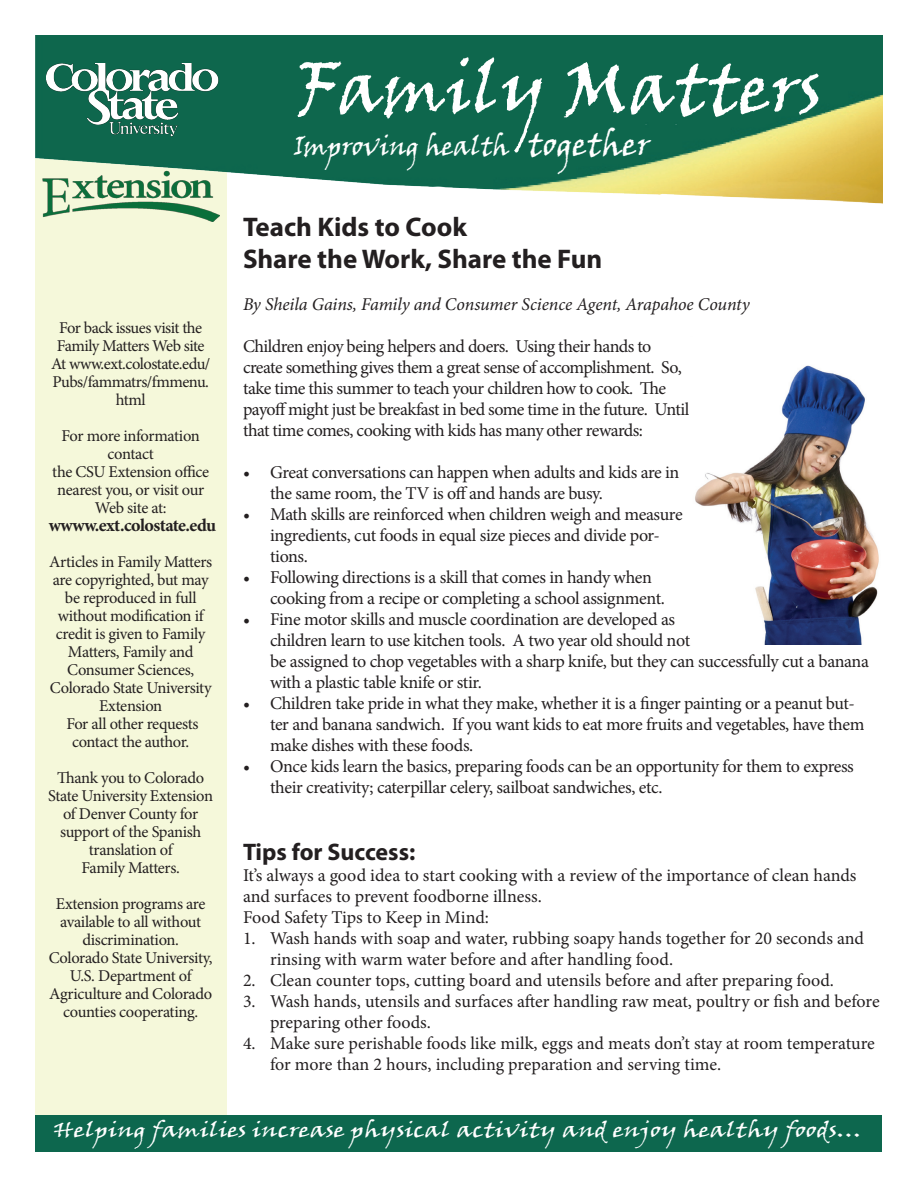
<style>
.page{position:relative;width:918px;height:1188px;background:#fff}
.page>*{position:absolute;margin:0;border:0;box-sizing:border-box;transform-origin:0 0}
.t1{font:72px "Viner Hand ITC";color:#fff}
.t2{font:700 27px/31.5px "Myriad Pro";color:#231f20}
.t3{font:27px "Viner Hand ITC";letter-spacing:-.01em;color:#fff}
.t4{font:700 24px "Myriad Pro";color:#231f20}
.t5{font:21px "Viner Hand ITC";color:#fff;scale:1.2 1}
.t6{font:18px/21px "Minion Pro";letter-spacing:-.02em;color:#231f20}
.t7{font:18px/21px "Minion Pro";color:#231f20}
.t8{font:italic 18px "Minion Pro";letter-spacing:-.005em;color:#231f20}
.t9{font:700 18px "Minion Pro";letter-spacing:-.03em;color:#231f20}
.t10{font:16.5px/18px "Minion Pro";letter-spacing:-.025em;color:#231f20;text-align:center}
.s1{font-size:33px}
</style>
<div class="page">
<div style="left:36px;top:147px;width:191px;height:968px;background:#f5f8da"></div>
<img style="left:36px;top:36px;width:846px;height:168px">
<img style="left:47px;top:63px;width:177px;height:81px">
<div style="left:35px;top:1116px;width:846px;height:36px;background:#0d674e"></div>
<img style="left:39px;top:168px;width:180px;height:54px">
<img style="left:695px;top:365px;width:184px;height:279px">
<p class="t10" style="left:51px;top:319px;width:161px">For back issues visit the<br>Family Matters Web site<br>At www.ext.colostate.edu/<br>Pubs/fammatrs/fmmenu. html</p>
<p class="t10" style="left:52px;top:427px;width:159px">For more information contact<br>the CSU Extension office nearest you, or visit our<br>Web site at:</p>
<p class="t9" style="left:49px;top:513px;width:169px">wwww.ext.colostate.edu</p>
<p class="t10" style="left:49px;top:553px;width:165px">Articles in Family Matters are copyrighted, but may be reproduced in full without modification if credit is given to Family<br>Matters, Family and<br>Consumer Sciences,<br>Colorado State University<br>Extension<br>For all other requests contact the author.</p>
<p class="t10" style="left:48px;top:769px;width:166px">Thank you to Colorado<br>State University Extension of Denver County for support of the Spanish translation of<br>Family Matters.</p>
<p class="t10" style="left:49px;top:895px;width:166px">Extension programs are available to all without discrimination.<br>Colorado State University,<br>U.S. Department of<br>Agriculture and Colorado counties cooperating.</p>
<h1 class="t1" style="left:296px;top:43px;width:528px">Family Matters</h1>
<h2 class="t3" style="left:294px;top:128px;width:358px">Improving health <span class="s1">together</span></h2>
<h2 class="t2" style="left:243px;top:211px;width:361px">Teach Kids to Cook<br>Share the Work, Share the Fun</h2>
<p class="t8" style="left:243px;top:292px;width:508px">By Sheila Gains, Family and Consumer Science Agent, Arapahoe County</p>
<p class="t6" style="left:243px;top:336px;width:448px">Children enjoy being helpers and doers. Using their hands to create something gives them a great sense of accomplishment. So, take time this summer to teach your children how to cook. The payoff might just be breakfast in bed some time in the future. Until that time comes, cooking with kids has many other rewards:</p>
<p class="t6" style="left:270px;top:462px;width:411px;text-indent:-27px">• Great conversations can happen when adults and kids are in the same room, the TV is off and hands are busy.</p>
<p class="t6" style="left:270px;top:504px;width:414px;text-indent:-27px">• Math skills are reinforced when children weigh and measure ingredients, cut foods in equal size pieces and divide por&shy;tions.</p>
<p class="t6" style="left:270px;top:567px;width:396px;text-indent:-27px">• Following directions is a skill that comes in handy when cooking from a recipe or completing a school assignment.</p>
<p class="t6" style="left:270px;top:609px;width:600px;text-indent:-27px">• Fine motor skills and muscle coordination are developed as<br>children learn to use kitchen tools. A two year old should not<br>be assigned to chop vegetables with a sharp knife, but they can successfully cut a banana with a plastic table knife or stir.</p>
<p class="t6" style="left:270px;top:693px;width:596px;text-indent:-27px">• Children take pride in what they make, whether it is a finger painting or a peanut but&shy;ter and banana sandwich. If you want kids to eat more fruits and vegetables, have them make dishes with these foods.</p>
<p class="t6" style="left:270px;top:756px;width:585px;text-indent:-27px">• Once kids learn the basics, preparing foods can be an opportunity for them to express their creativity; caterpillar celery, sailboat sandwiches, etc.</p>
<h3 class="t4" style="left:243px;top:837px;width:174px">Tips for Success:</h3>
<p class="t7" style="left:243px;top:865px;width:615px">It’s always a good idea to start cooking with a review of the importance of clean hands and surfaces to prevent foodborne illness.<br>Food Safety Tips to Keep in Mind:</p>
<p class="t6" style="left:270px;top:928px;width:596px;text-indent:-27px">1. Wash hands with soap and water, rubbing soapy hands together for 20 seconds and rinsing with warm water before and after handling food.</p>
<p class="t6" style="left:243px;top:970px;width:592px">2. Clean counter tops, cutting board and utensils before and after preparing food.</p>
<p class="t6" style="left:270px;top:991px;width:611px;text-indent:-27px">3. Wash hands, utensils and surfaces after handling raw meat, poultry or fish and before preparing other foods.</p>
<p class="t6" style="left:270px;top:1033px;width:606px;text-indent:-27px">4. Make sure perishable foods like milk, eggs and meats don’t stay at room temperature for more than 2 hours, including preparation and serving time.</p>
<p class="t5" style="left:54px;top:1116px;width:676px">Helping families increase physical activity and enjoy healthy foods…</p>
</div>
